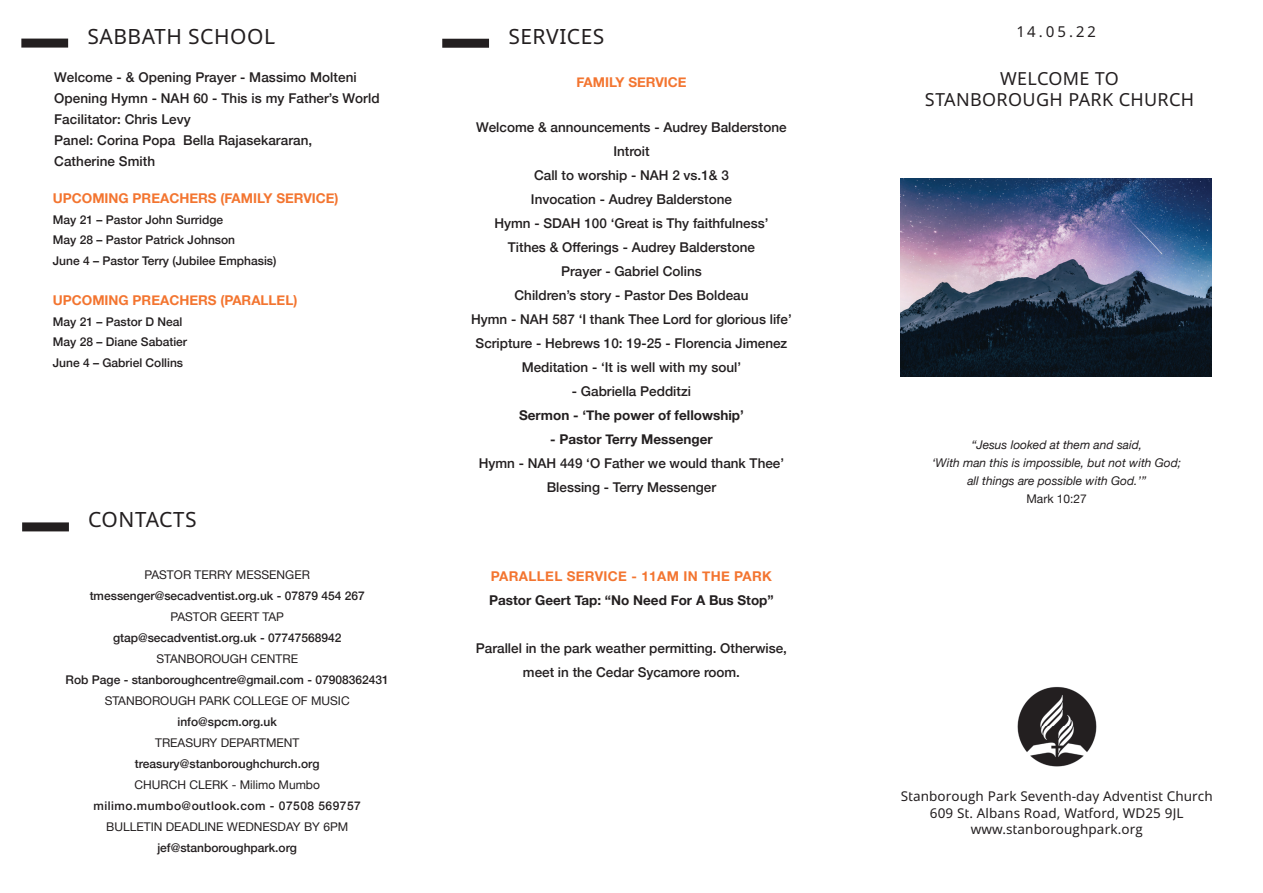
<style>
.page{position:relative;width:1263px;height:893px;background:#fff}
.page>*{position:absolute;margin:0;border:0;box-sizing:border-box;transform-origin:0 0}
.t1{font:21px "Advent Sans Beta";letter-spacing:.025em;color:#231f20}
.t2{font:18px/21.6px "Advent Sans Beta";letter-spacing:.02em;color:#231f20;text-align:center}
.t3{font:15px "Advent Sans Beta";color:#231f20}
.t4{font:500 13.5px/24px "Helvetica Neue";color:#231f20;text-align:center}
.t5{font:13.5px/16.2px "Advent Sans Beta";letter-spacing:.01em;color:#231f20;text-align:center}
.t6{font:700 13.5px "Helvetica Neue";color:#231f20}
.t7{font:700 13.5px "Helvetica Neue";color:#f37530}
.t8{font:700 13.5px "Helvetica Neue";letter-spacing:.025em;color:#f37530}
.t9{font:500 12px/20.4px "Helvetica Neue";color:#231f20}
.t10{font:12px "Helvetica Neue";color:#231f20}
.t11{font:italic 12px/18px "Helvetica Neue";color:#231f20;text-align:center}
.t12{font:500 12px "Helvetica Neue";letter-spacing:.04em;color:#231f20}
</style>
<div class="page">
<div style="left:21px;top:39px;width:47px;height:9px;background:#231f20"></div>
<img style="left:901px;top:178px;width:311px;height:198px">
<div style="left:22px;top:522px;width:47px;height:9px;background:#231f20"></div>
<div style="left:442px;top:39px;width:47px;height:9px;background:#231f20"></div>
<img style="left:1017px;top:686px;width:80px;height:81px">
<h1 class="t1" style="left:87px;top:21px;width:189px">SABBATH SCHOOL</h1>
<p class="t4" style="left:54px;top:66px;width:327px;line-height:21px;text-align:left">Welcome - &amp; Opening Prayer - Massimo Molteni Opening Hymn - NAH 60 - This is my Father’s World Facilitator: Chris Levy<br>Panel: Corina Popa Bella Rajasekararan,<br>Catherine Smith</p>
<p class="t7" style="left:53px;top:188px;width:287px">UPCOMING PREACHERS (FAMILY SERVICE)</p>
<p class="t9" style="left:53px;top:208px;width:225px">May 21 – Pastor John Surridge<br>May 28 – Pastor Patrick Johnson<br>June 4 – Pastor Terry (Jubilee Emphasis)</p>
<p class="t7" style="left:53px;top:290px;width:246px">UPCOMING PREACHERS (PARALLEL)</p>
<p class="t9" style="left:53px;top:310px;width:136px">May 21 – Pastor D Neal<br>May 28 – Diane Sabatier<br>June 4 – Gabriel Collins</p>
<h1 class="t1" style="left:88px;top:505px;width:110px">CONTACTS</h1>
<p class="t10" style="left:145px;top:566px;width:167px">PASTOR TERRY MESSENGER</p>
<p class="t9" style="left:90px;top:585px;width:277px">tmessenger@secadventist.org.uk - 07879 454 267</p>
<p class="t10" style="left:171px;top:608px;width:115px">PASTOR GEERT TAP</p>
<p class="t9" style="left:113px;top:627px;width:230px">gtap@secadventist.org.uk - 07747568942</p>
<p class="t10" style="left:156px;top:650px;width:143px">STANBOROUGH CENTRE</p>
<p class="t9" style="left:66px;top:669px;width:325px">Rob Page - stanboroughcentre@gmail.com - 07908362431</p>
<p class="t10" style="left:105px;top:692px;width:246px">STANBOROUGH PARK COLLEGE OF MUSIC</p>
<p class="t9" style="left:178px;top:711px;width:101px">info@spcm.org.uk</p>
<p class="t10" style="left:155px;top:734px;width:146px">TREASURY DEPARTMENT</p>
<p class="t9" style="left:135px;top:753px;width:186px">treasury@stanboroughchurch.org</p>
<p class="t10" style="left:135px;top:776px;width:187px">CHURCH CLERK - Milimo Mumbo</p>
<p class="t12" style="left:94px;top:796px;width:269px">milimo.mumbo@outlook.com - 07508 569757</p>
<p class="t10" style="left:106px;top:818px;width:244px">BULLETIN DEADLINE WEDNESDAY BY 6PM</p>
<p class="t9" style="left:157px;top:837px;width:141px">jef@stanboroughpark.org</p>
<h1 class="t1" style="left:508px;top:21px;width:98px">SERVICES</h1>
<p class="t7" style="left:576px;top:72px;width:112px">FAMILY SERVICE</p>
<p class="t4" style="left:471px;top:114px;width:322px">Welcome &amp; announcements - Audrey Balderstone Introit<br>Call to worship - NAH 2 vs.1&amp; 3<br>Invocation - Audrey Balderstone<br>Hymn - SDAH 100 ‘Great is Thy faithfulness’<br>Tithes &amp; Offerings - Audrey Balderstone<br>Prayer - Gabriel Colins<br>Children’s story - Pastor Des Boldeau<br>Hymn - NAH 587 ‘I thank Thee Lord for glorious life’ Scripture - Hebrews 10: 19-25 - Florencia Jimenez Meditation - ‘It is well with my soul’</p>
<p class="t4" style="left:572px;top:378px;width:121px">- Gabriella Pedditzi</p>
<p class="t6" style="left:519px;top:405px;width:226px">Sermon - ‘The power of fellowship’</p>
<p class="t6" style="left:550px;top:429px;width:164px">- Pastor Terry Messenger</p>
<p class="t4" style="left:479px;top:450px;width:307px">Hymn - NAH 449 ‘O Father we would thank Thee’<br>Blessing - Terry Messenger</p>
<p class="t8" style="left:491px;top:565px;width:282px">PARALLEL SERVICE - 11AM IN THE PARK</p>
<p class="t6" style="left:489px;top:589px;width:286px">Pastor Geert Tap: “No Need For A Bus Stop”</p>
<p class="t4" style="left:476px;top:635px;width:313px">Parallel in the park weather permitting. Otherwise, meet in the Cedar Sycamore room.</p>
<p class="t3" style="left:1018px;top:21px;width:80px">14.05.22</p>
<h2 class="t2" style="left:925px;top:68px;width:271px">WELCOME TO<br>STANBOROUGH PARK CHURCH</h2>
<p class="t11" style="left:932px;top:437px;width:250px">“Jesus looked at them and said,<br>‘With man this is impossible, but not with God; all things are possible with God.’”</p>
<p class="t10" style="left:1026px;top:491px;width:62px">Mark 10:27</p>
<p class="t5" style="left:901px;top:789px;width:313px">Stanborough Park Seventh-day Adventist Church<br>609 St. Albans Road, Watford, WD25 9JL www.stanboroughpark.org</p>
</div>
